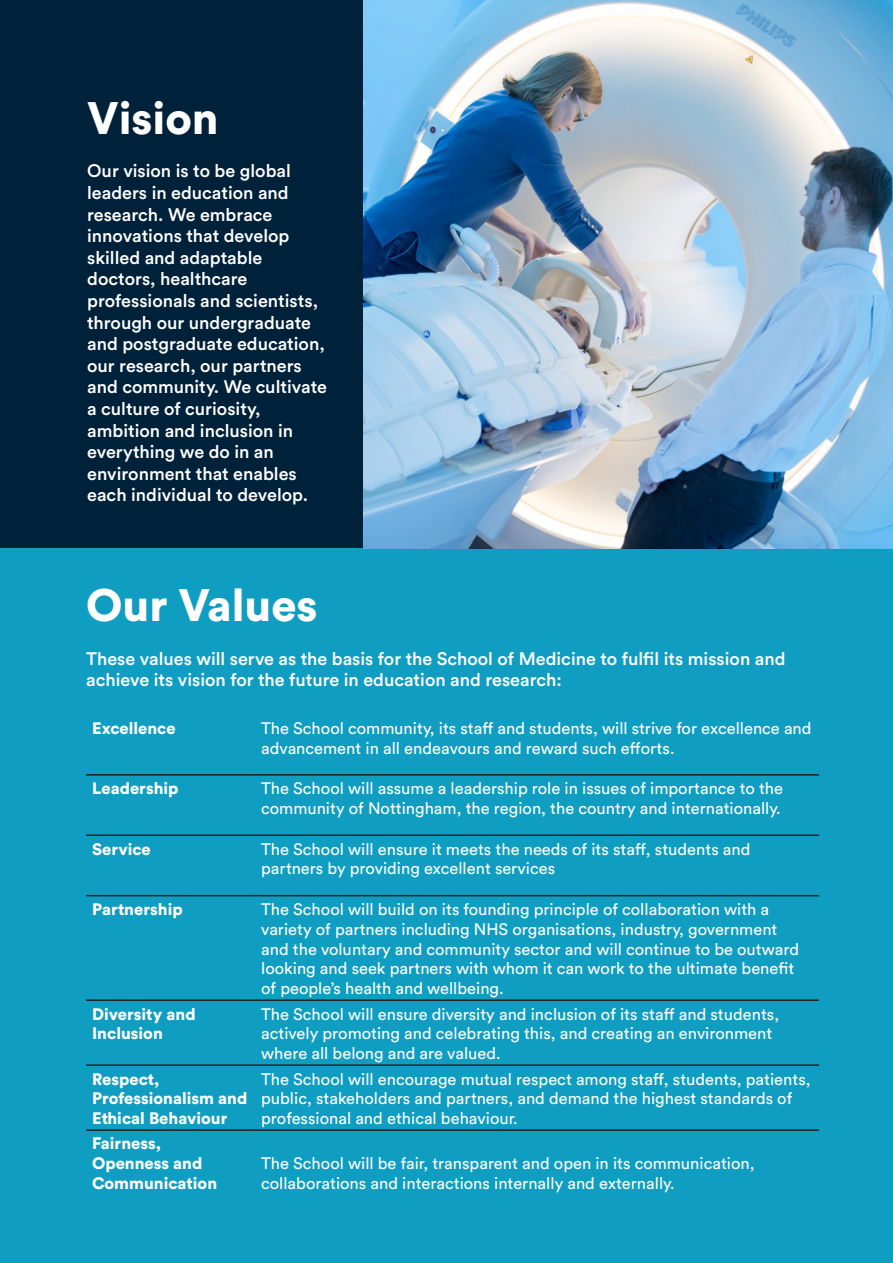
<style>
.page{position:relative;width:893px;height:1263px;background:#fff}
.page>*{position:absolute;margin:0;border:0;box-sizing:border-box;transform-origin:0 0}
.t1{font:900 45px "Circular Pro";color:#fff}
.t2{font:500 18px/21.6px "Circular Pro";color:#fff}
.t3{font:16.5px/19.8px "Circular Pro";color:#fff}
.t4{font:900 16.5px/19.8px "Circular Pro";color:#fff}
</style>
<div class="page">
<div style="left:2px;top:2px;width:360px;height:547px;background:#00213a"></div>
<div style="left:0;top:0;width:364px;height:551px;border:3px solid #00213a"></div>
<div style="left:0;top:549px;width:893px;height:714px;background:#0f9ec1"></div>
<hr style="left:86px;top:774px;width:169px;height:2px;background:#231f20">
<hr style="left:255px;top:774px;width:564px;height:2px;background:#231f20">
<hr style="left:86px;top:834px;width:169px;height:2px;background:#231f20">
<hr style="left:255px;top:834px;width:564px;height:2px;background:#231f20">
<hr style="left:86px;top:895px;width:169px;height:1px;background:#231f20">
<hr style="left:255px;top:895px;width:564px;height:1px;background:#231f20">
<hr style="left:86px;top:999px;width:169px;height:2px;background:#231f20">
<hr style="left:255px;top:999px;width:564px;height:2px;background:#231f20">
<hr style="left:86px;top:1064px;width:169px;height:2px;background:#231f20">
<hr style="left:255px;top:1064px;width:564px;height:2px;background:#231f20">
<hr style="left:86px;top:1129px;width:169px;height:2px;background:#231f20">
<hr style="left:255px;top:1129px;width:564px;height:2px;background:#231f20">
<img style="left:364px;top:0;width:529px;height:549px">
<p class="t1" style="left:87px;top:87px;width:133px">Vision</p>
<p class="t2" style="left:87px;top:159px;width:241px">Our vision is to be global leaders in education and research. We embrace innovations that develop skilled and adaptable doctors, healthcare professionals and scientists, through our undergraduate and postgraduate education, our research, our partners and community. We cultivate a culture of curiosity, ambition and inclusion in everything we do in an environment that enables each individual to develop.</p>
<p class="t1" style="left:86px;top:574px;width:233px">Our Values</p>
<p class="t2" style="left:86px;top:647px;width:701px">These values will serve as the basis for the School of Medicine to fulfil its mission and achieve its vision for the future in education and research:</p>
<p class="t4" style="left:92px;top:717px;width:85px">Excellence</p>
<p class="t3" style="left:261px;top:717px;width:552px">The School community, its staff and students, will strive for excellence and advancement in all endeavours and reward such efforts.</p>
<p class="t4" style="left:92px;top:778px;width:88px">Leadership</p>
<p class="t3" style="left:261px;top:778px;width:523px">The School will assume a leadership role in issues of importance to the community of Nottingham, the region, the country and internationally.</p>
<p class="t4" style="left:92px;top:838px;width:60px">Service</p>
<p class="t3" style="left:261px;top:838px;width:491px">The School will ensure it meets the needs of its staff, students and partners by providing excellent services</p>
<p class="t4" style="left:92px;top:899px;width:92px">Partnership</p>
<p class="t3" style="left:261px;top:898px;width:540px">The School will build on its founding principle of collaboration with a variety of partners including NHS organisations, industry, government and the voluntary and community sector and will continue to be outward looking and seek partners with whom it can work to the ultimate benefit of people’s health and wellbeing.</p>
<p class="t4" style="left:92px;top:1003px;width:105px">Diversity and<br>Inclusion</p>
<p class="t3" style="left:261px;top:1003px;width:520px">The School will ensure diversity and inclusion of its staff and students, actively promoting and celebrating this, and creating an environment where all belong and are valued.</p>
<p class="t4" style="left:92px;top:1068px;width:157px">Respect,<br>Professionalism and<br>Ethical Behaviour</p>
<p class="t3" style="left:261px;top:1068px;width:551px">The School will encourage mutual respect among staff, students, patients, public, stakeholders and partners, and demand the highest standards of professional and ethical behaviour.</p>
<p class="t4" style="left:92px;top:1133px;width:127px">Fairness,<br>Openness and<br>Communication</p>
<p class="t3" style="left:261px;top:1153px;width:495px">The School will be fair, transparent and open in its communication, collaborations and interactions internally and externally.</p>
</div>
